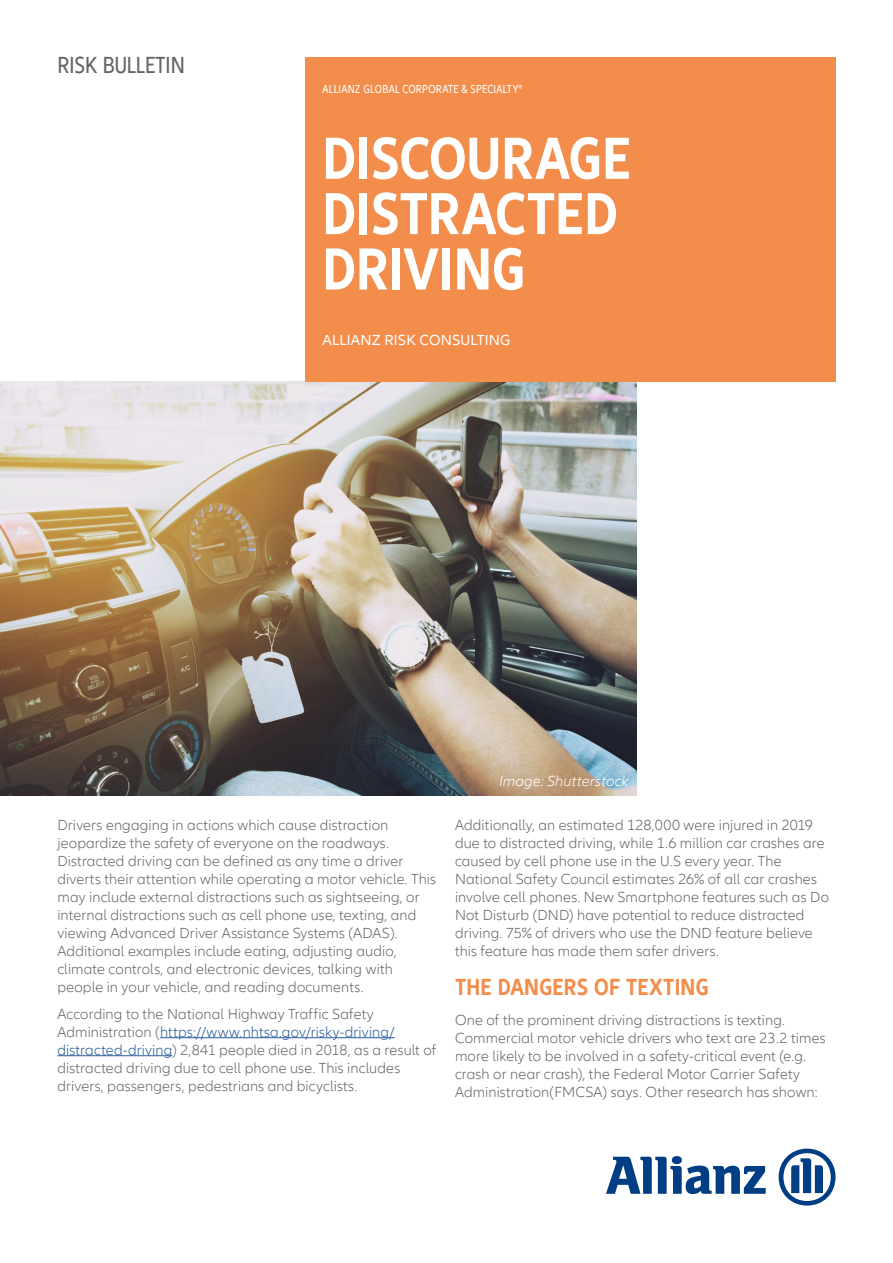
<style>
.page{position:relative;width:893px;height:1263px;background:#fff}
.page>*{position:absolute;margin:0;border:0;box-sizing:border-box;transform-origin:0 0}
.t1{font:700 condensed 61.5px/55.3px "Allianz Neo";color:#fff}
.t2{font:700 condensed 24px "Allianz Neo";letter-spacing:.01em;color:#f28d4c}
.t3{font:condensed 24px "Allianz Neo";color:#636362}
.t4{font:300 15px/18px "Allianz Neo";letter-spacing:.01em;color:#636362}
.t5{font:15px "Allianz Neo";letter-spacing:.015em;color:#fff}
.t6{font:italic 300 15px "Allianz Neo";letter-spacing:.01em;color:#fff}
.t7{font:condensed 12px "Allianz Neo";letter-spacing:.025em;color:#fff}
.s1{color:#245a9c}
</style>
<div class="page">
<svg style="left:606px;top:1156px;width:160px;height:38px"></svg>
<svg style="left:779px;top:1148px;width:57px;height:57px"></svg>
<img style="left:0;top:381px;width:637px;height:414px">
<div style="left:305px;top:57px;width:531px;height:324px;background:#f28d4c"></div>
<hr style="left:160px;top:1037px;width:235px;height:1px;background:#245a9c">
<hr style="left:57px;top:1055px;width:115px;height:1px;background:#245a9c">
<h2 class="t3" style="left:57px;top:52px;width:129px">RISK BULLETIN</h2>
<p class="t7" style="left:322px;top:83px;width:201px">ALLIANZ GLOBAL CORPORATE &amp; SPECIALTY®</p>
<h1 class="t1" style="left:322px;top:132px;width:310px">DISCOURAGE<br>DISTRACTED<br>DRIVING</h1>
<p class="t5" style="left:322px;top:332px;width:189px">ALLIANZ RISK CONSULTING</p>
<p class="t6" style="left:499px;top:772px;width:131px">Image: Shutterstock</p>
<p class="t4" style="left:57px;top:816px;width:380px">Drivers engaging in actions which cause distraction jeopardize the safety of everyone on the roadways.<br>Distracted driving can be defined as any time a driver diverts their attention while operating a motor vehicle. This may include external distractions such as sightseeing, or internal distractions such as cell phone use, texting, and viewing Advanced Driver Assistance Systems (ADAS).<br>Additional examples include eating, adjusting audio, climate controls, and electronic devices, talking with people in your vehicle, and reading documents.</p>
<p class="t4" style="left:57px;top:1005px;width:381px">According to the National Highway Traffic Safety Administration (<span class="s1">https://www.nhtsa.gov/risky-driving/ distracted-driving</span>) 2,841 people died in 2018, as a result of distracted driving due to cell phone use. This includes drivers, passengers, pedestrians and bicyclists.</p>
<p class="t4" style="left:455px;top:816px;width:375px">Additionally, an estimated 128,000 were injured in 2019 due to distracted driving, while 1.6 million car crashes are caused by cell phone use in the U.S every year. The National Safety Council estimates 26% of all car crashes involve cell phones. New Smartphone features such as Do Not Disturb (DND) have potential to reduce distracted driving. 75% of drivers who use the DND feature believe this feature has made them safer drivers.</p>
<h2 class="t2" style="left:455px;top:973px;width:255px">THE DANGERS OF TEXTING</h2>
<p class="t4" style="left:455px;top:1012px;width:372px">One of the prominent driving distractions is texting.<br>Commercial motor vehicle drivers who text are 23.2 times more likely to be involved in a safety-critical event (e.g. crash or near crash), the Federal Motor Carrier Safety Administration(FMCSA) says. Other research has shown:</p>
</div>
